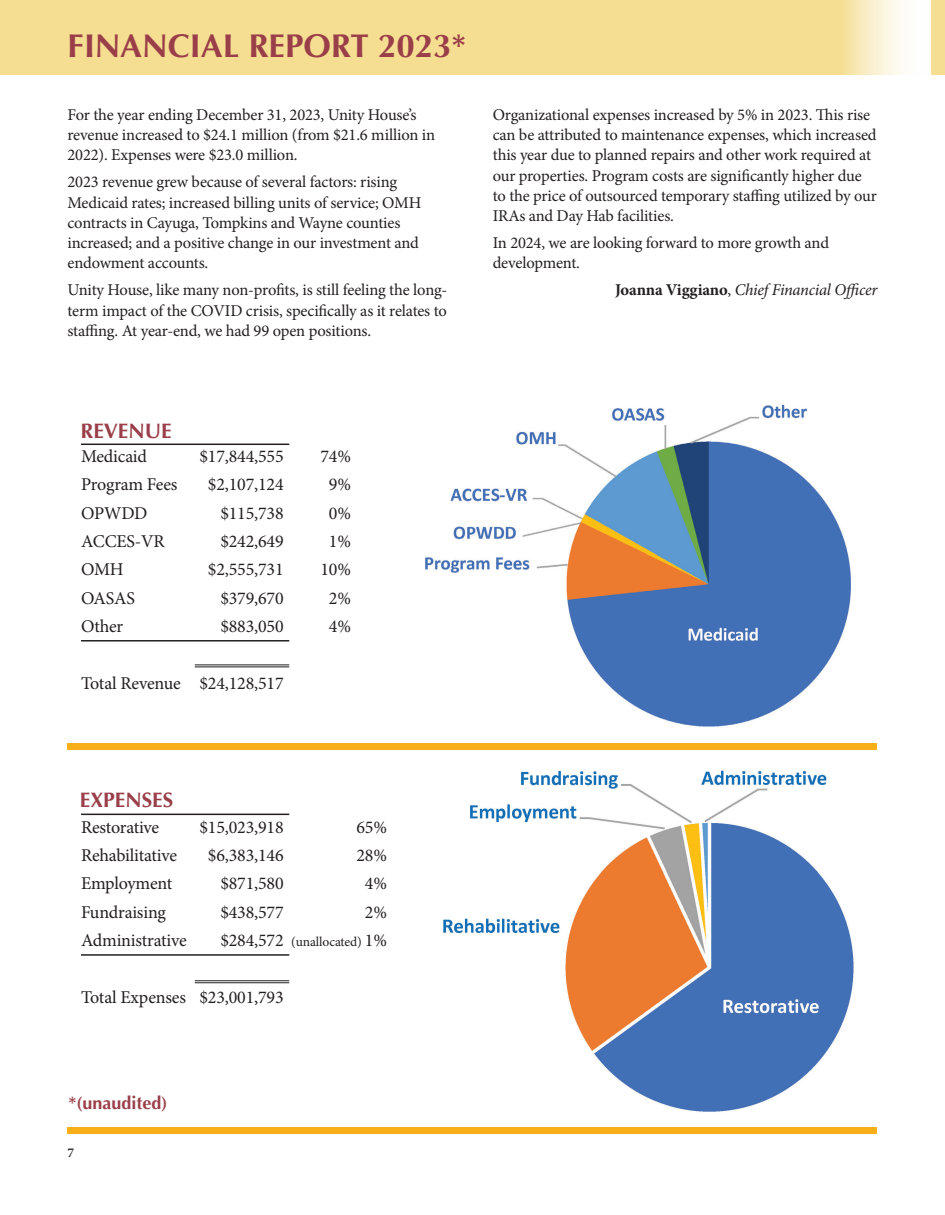
<style>
.page{position:relative;width:945px;height:1215px;background:#fff}
.page>*{position:absolute;margin:0;border:0;box-sizing:border-box;transform-origin:0 0}
.t1{font:700 33px "Optima";color:#9a3f49}
.t2{font:700 21px "Optima";color:#9a3f49}
.t3{font:18px "Minion Pro";letter-spacing:-.01em;color:#231f20}
.t4{font:700 18px "Optima";color:#9a3f49}
.t5{font:16.5px/20.2px "Minion Pro";letter-spacing:-.01em;color:#231f20}
.t6{font:italic 16.5px "Minion Pro";letter-spacing:-.015em;color:#231f20}
.t7{font:13.5px "Minion Pro";letter-spacing:-.01em;color:#231f20}
.t8{font:600 13.5px "Minion Pro";color:#231f20}
.s1{font-weight:700;font-style:normal}
.s2{font-style:normal}
.s3{font-size:18px}
</style>
<div class="page">
<hr style="left:81px;top:814px;width:208px;height:1px;background:#231f20">
<hr style="left:81px;top:954px;width:208px;height:2px;background:#231f20">
<hr style="left:81px;top:444px;width:208px;height:1px;background:#231f20">
<hr style="left:81px;top:640px;width:208px;height:2px;background:#231f20">
<hr style="left:195px;top:664px;width:94px;height:1px;background:#231f20">
<hr style="left:195px;top:666px;width:94px;height:1px;background:#231f20">
<hr style="left:195px;top:980px;width:94px;height:1px;background:#231f20">
<hr style="left:195px;top:982px;width:94px;height:1px;background:#231f20">
<img style="left:443px;top:770px;width:411px;height:342px">
<img style="left:425px;top:404px;width:426px;height:323px">
<div style="left:68px;top:743px;width:810px;height:7px;background:#faaf18"></div>
<div style="left:68px;top:1127px;width:810px;height:7px;background:#faaf18"></div>
<div style="left:0;top:0;width:932px;height:74px;background:#f5de92"></div>
<div style="left:932px;top:0;width:13px;height:74px;background:#f5de92"></div>
<h1 class="t1" style="left:68px;top:27px;width:400px">FINANCIAL REPORT 2023*</h1>
<p class="t5" style="left:68px;top:105px;width:369px">For the year ending December 31, 2023, Unity House’s revenue increased to $24.1 million (from $21.6 million in<br>2022). Expenses were $23.0 million.</p>
<p class="t5" style="left:68px;top:172px;width:355px">2023 revenue grew because of several factors: rising Medicaid rates; increased billing units of service; OMH contracts in Cayuga, Tompkins and Wayne counties increased; and a positive change in our investment and endowment accounts.</p>
<p class="t5" style="left:68px;top:280px;width:382px;text-align:justify">Unity House, like many non-profits, is still feeling the long&shy;term impact of the COVID crisis, specifically as it relates to staffing. At year-end, we had 99 open positions.</p>
<p class="t5" style="left:493px;top:105px;width:386px">Organizational expenses increased by 5% in 2023. This rise can be attributed to maintenance expenses, which increased this year due to planned repairs and other work required at our properties. Program costs are significantly higher due to the price of outsourced temporary staffing utilized by our IRAs and Day Hab facilities.</p>
<p class="t5" style="left:493px;top:233px;width:338px">In 2024, we are looking forward to more growth and development.</p>
<p class="t6" style="left:615px;top:279px;width:264px"><span class="s1">Joanna Viggiano</span><span class="s2">,</span> Chief Financial Officer</p>
<p class="t2" style="left:81px;top:419px;width:93px">REVENUE</p>
<p class="t3" style="left:81px;top:444px;width:68px">Medicaid</p>
<p class="t3" style="left:200px;top:444px;width:86px">$17,844,555</p>
<p class="t3" style="left:320px;top:444px;width:32px">74%</p>
<p class="t3" style="left:81px;top:472px;width:98px">Program Fees</p>
<p class="t3" style="left:208px;top:472px;width:77px">$2,107,124</p>
<p class="t3" style="left:329px;top:472px;width:24px">9%</p>
<p class="t3" style="left:81px;top:501px;width:68px">OPWDD</p>
<p class="t3" style="left:220px;top:501px;width:65px">$115,738</p>
<p class="t3" style="left:329px;top:501px;width:24px">0%</p>
<p class="t3" style="left:81px;top:529px;width:85px">ACCES-VR</p>
<p class="t3" style="left:220px;top:529px;width:65px">$242,649</p>
<p class="t3" style="left:329px;top:529px;width:24px">1%</p>
<p class="t3" style="left:81px;top:557px;width:44px">OMH</p>
<p class="t3" style="left:208px;top:557px;width:77px">$2,555,731</p>
<p class="t3" style="left:320px;top:557px;width:32px">10%</p>
<p class="t3" style="left:81px;top:586px;width:55px">OASAS</p>
<p class="t3" style="left:220px;top:586px;width:65px">$379,670</p>
<p class="t3" style="left:329px;top:586px;width:24px">2%</p>
<p class="t3" style="left:81px;top:614px;width:44px">Other</p>
<p class="t3" style="left:220px;top:614px;width:65px">$883,050</p>
<p class="t3" style="left:329px;top:614px;width:24px">4%</p>
<p class="t3" style="left:81px;top:671px;width:204px">Total Revenue $24,128,517</p>
<p class="t2" style="left:80px;top:787px;width:95px">EXPENSES</p>
<p class="t3" style="left:81px;top:815px;width:80px">Restorative</p>
<p class="t3" style="left:200px;top:815px;width:86px">$15,023,918</p>
<p class="t3" style="left:356px;top:815px;width:32px">65%</p>
<p class="t3" style="left:81px;top:843px;width:98px">Rehabilitative</p>
<p class="t3" style="left:208px;top:843px;width:77px">$6,383,146</p>
<p class="t3" style="left:356px;top:843px;width:32px">28%</p>
<p class="t3" style="left:81px;top:872px;width:93px">Employment</p>
<p class="t3" style="left:220px;top:872px;width:65px">$871,580</p>
<p class="t3" style="left:365px;top:872px;width:24px">4%</p>
<p class="t3" style="left:81px;top:900px;width:86px">Fundraising</p>
<p class="t3" style="left:220px;top:900px;width:65px">$438,577</p>
<p class="t3" style="left:365px;top:900px;width:24px">2%</p>
<p class="t3" style="left:81px;top:928px;width:107px">Administrative</p>
<p class="t7" style="left:220px;top:933px;width:168px"><span class="s3">$284,572</span> (unallocated) <span class="s3">1%</span></p>
<p class="t3" style="left:81px;top:985px;width:204px">Total Expenses $23,001,793</p>
<p class="t4" style="left:68px;top:1093px;width:101px">*(unaudited)</p>
<p class="t8" style="left:68px;top:1144px;width:8px">7</p>
</div>
